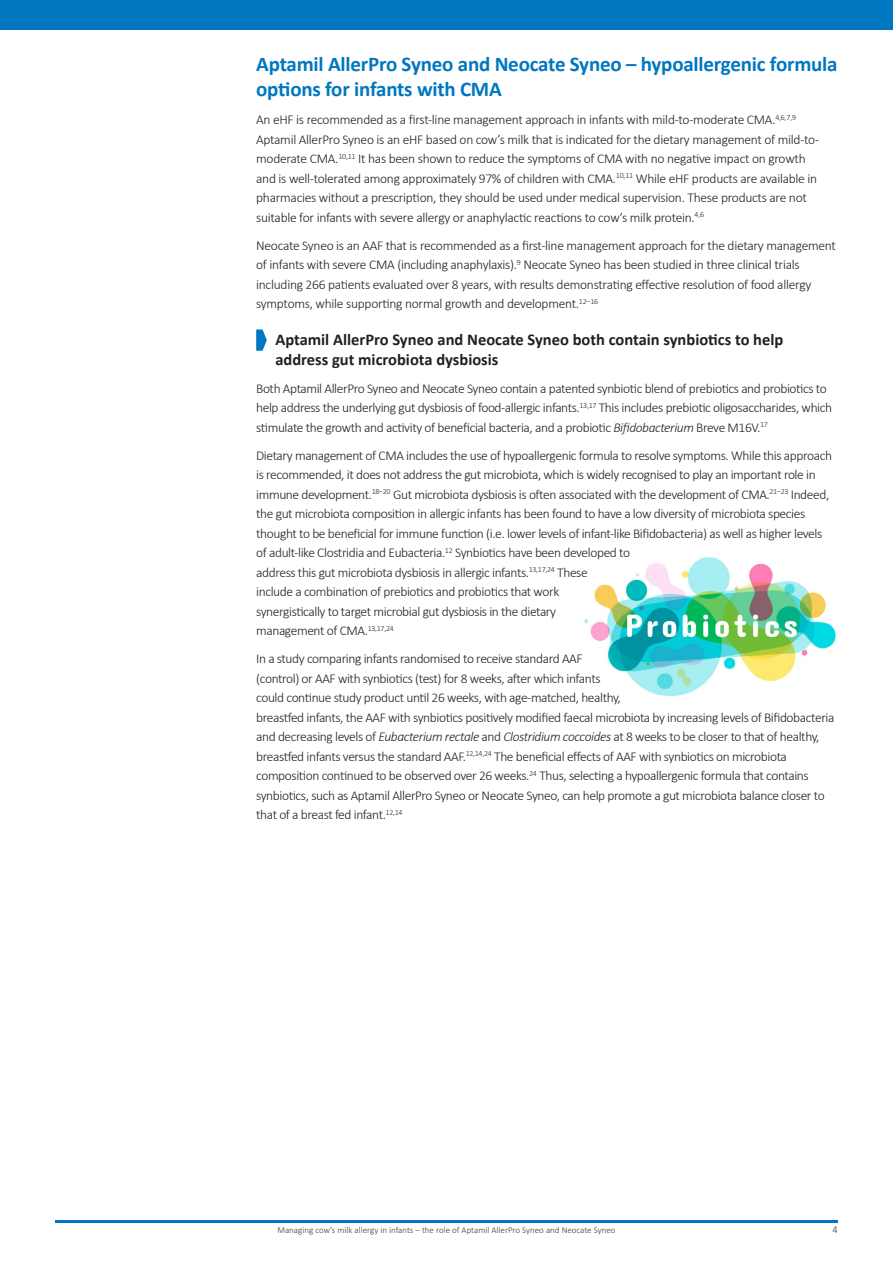
<style>
.page{position:relative;width:893px;height:1263px;background:#fff}
.page>*{position:absolute;margin:0;border:0;box-sizing:border-box;transform-origin:0 0}
.Headline_3_-_Blue{font:700 21px/25.2px "Calibri";letter-spacing:-.01em;color:#0077c0}
.Headline_3_-_BLACK_S{font:700 16.5px/19.8px "Calibri";color:#231f20}
.Copy{font:300 13.5px/19.5px "Calibri";letter-spacing:-.03em;color:#231f20}
.t1{font:300 10.5px "Calibri";color:#3e3e3f}
.t2{font:300 9px "Calibri";color:#3e3e3f}
.s1{font-style:italic}
</style>
<div class="page">
<hr style="left:55px;top:1220px;width:783px;height:2px;background:#0077c0">
<div style="left:0;top:0;width:893px;height:30px;background:#0077c0"></div>
<img style="left:584px;top:557px;width:252px;height:140px">
<svg style="left:256px;top:329px;width:11px;height:22px"></svg>
<p class="Headline_3_-_Blue" style="left:256px;top:51px;width:583px">Aptamil AllerPro Syneo and Neocate Syneo – hypoallergenic formula options for infants with CMA</p>
<p class="Copy" style="left:256px;top:110px;width:564px">An eHF is recommended as a first-line management approach in infants with mild-to-moderate CMA.<sup>4,6,7,9<br></sup>Aptamil AllerPro Syneo is an eHF based on cow’s milk that is indicated for the dietary management of mild-to&shy;moderate CMA.<sup>10,11</sup> It has been shown to reduce the symptoms of CMA with no negative impact on growth and is well-tolerated among approximately 97% of children with CMA.<sup>10,11</sup> While eHF products are available in pharmacies without a prescription, they should be used under medical supervision. These products are not suitable for infants with severe allergy or anaphylactic reactions to cow’s milk protein.<sup>4,6</sup></p>
<p class="Copy" style="left:256px;top:235px;width:581px">Neocate Syneo is an AAF that is recommended as a first-line management approach for the dietary management of infants with severe CMA (including anaphylaxis).<sup>9</sup> Neocate Syneo has been studied in three clinical trials including 266 patients evaluated over 8 years, with results demonstrating effective resolution of food allergy symptoms, while supporting normal growth and development.<sup>12–16</sup></p>
<p class="Headline_3_-_BLACK_S" style="left:275px;top:330px;width:510px">Aptamil AllerPro Syneo and Neocate Syneo both contain synbiotics to help address gut microbiota dysbiosis</p>
<p class="Copy" style="left:256px;top:378px;width:577px">Both Aptamil AllerPro Syneo and Neocate Syneo contain a patented synbiotic blend of prebiotics and probiotics to help address the underlying gut dysbiosis of food-allergic infants.<sup>13,17</sup> This includes prebiotic oligosaccharides, which stimulate the growth and activity of beneficial bacteria, and a probiotic <span class="s1">Bifidobacterium</span> Breve M16V.<sup>17</sup></p>
<p class="Copy" style="left:256px;top:445px;width:577px">Dietary management of CMA includes the use of hypoallergenic formula to resolve symptoms. While this approach is recommended, it does not address the gut microbiota, which is widely recognised to play an important role in immune development.<sup>18–20</sup> Gut microbiota dysbiosis is often associated with the development of CMA.<sup>21–23</sup> Indeed, the gut microbiota composition in allergic infants has been found to have a low diversity of microbiota species thought to be beneficial for immune function (i.e. lower levels of infant-like Bifidobacteria) as well as higher levels of adult-like Clostridia and Eubacteria.<sup>12</sup> Synbiotics have been developed to<br>address this gut microbiota dysbiosis in allergic infants.<sup>13,17,24</sup> These<br>include a combination of prebiotics and probiotics that work<br>synergistically to target microbial gut dysbiosis in the dietary<br>management of CMA.<sup>13,17,24</sup></p>
<p class="Copy" style="left:256px;top:649px;width:580px">In a study comparing infants randomised to receive standard AAF<br>(control) or AAF with synbiotics (test) for 8 weeks, after which infants<br>could continue study product until 26 weeks, with age-matched, healthy,<br>breastfed infants, the AAF with synbiotics positively modified faecal microbiota by increasing levels of Bifidobacteria and decreasing levels of <span class="s1">Eubacterium rectale</span> and <span class="s1">Clostridium coccoides</span> at 8 weeks to be closer to that of healthy, breastfed infants versus the standard AAF.<sup>12,14,24</sup> The beneficial effects of AAF with synbiotics on microbiota composition continued to be observed over 26 weeks.<sup>24</sup> Thus, selecting a hypoallergenic formula that contains synbiotics, such as Aptamil AllerPro Syneo or Neocate Syneo, can help promote a gut microbiota balance closer to that of a breast fed infant.<sup>12,14</sup></p>
<p class="t2" style="left:277px;top:1225px;width:340px">Managing cow’s milk allergy in infants – the role of Aptamil AllerPro Syneo and Neocate Syneo</p>
<p class="t1" style="left:832px;top:1223px;width:7px">4</p>
</div>
